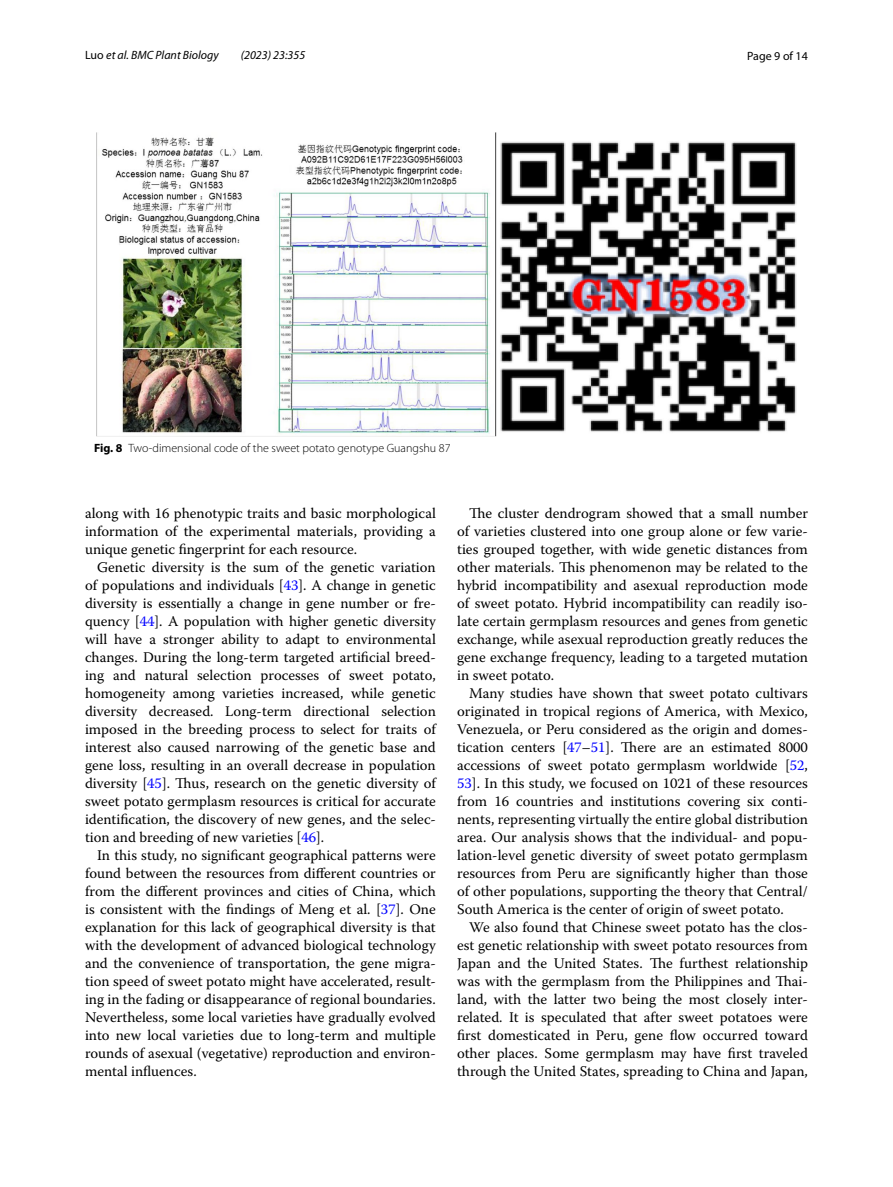
<style>
.page{position:relative;width:893px;height:1187px;background:#fff}
.page>*{position:absolute;margin:0;border:0;box-sizing:border-box;transform-origin:0 0}
.t1{font:14.7px/18px "Warnock Pro";color:#000;text-align:justify}
.t2{font:300 12px "Myriad Pro";color:#000}
.t3{font:italic 12px "Myriad Pro";color:#000}
.t4{font:12px "Myriad Pro";color:#000}
.s1{font-style:normal}
.s2{font-weight:700}
.s3{color:#00f}
</style>
<div class="page">
<img style="left:96px;top:133px;width:701px;height:303px">
<p class="t3" style="left:85px;top:48px;width:135px"><span class="s1">Luo</span> et al. BMC Plant Biology</p>
<p class="t3" style="left:241px;top:48px;width:66px">(2023) 23:355</p>
<p class="t4" style="left:747px;top:48px;width:62px">Page 9 of 14</p>
<p class="t2" style="left:94px;top:441px;width:358px"><span class="s2">Fig. 8</span> Two-dimensional code of the sweet potato genotype Guangshu 87</p>
<p class="t1" style="left:85px;top:503px;width:352px">along with 16 phenotypic traits and basic morphological information of the experimental materials, providing a unique genetic fingerprint for each resource.</p>
<p class="t1" style="left:85px;top:557px;width:352px;text-indent:12px">Genetic diversity is the sum of the genetic variation of populations and individuals [<span class="s3">43</span>]. A change in genetic diversity is essentially a change in gene number or fre&shy;quency [<span class="s3">44</span>]. A population with higher genetic diversity will have a stronger ability to adapt to environmental changes. During the long-term targeted artificial breed&shy;ing and natural selection processes of sweet potato, homogeneity among varieties increased, while genetic diversity decreased. Long-term directional selection imposed in the breeding process to select for traits of interest also caused narrowing of the genetic base and gene loss, resulting in an overall decrease in population diversity [<span class="s3">45</span>]. Thus, research on the genetic diversity of sweet potato germplasm resources is critical for accurate identification, the discovery of new genes, and the selec&shy;tion and breeding of new varieties [<span class="s3">46</span>].</p>
<p class="t1" style="left:85px;top:845px;width:352px;text-indent:12px">In this study, no significant geographical patterns were found between the resources from different countries or from the different provinces and cities of China, which is consistent with the findings of Meng et al. [<span class="s3">37</span>]. One explanation for this lack of geographical diversity is that with the development of advanced biological technology and the convenience of transportation, the gene migra&shy;tion speed of sweet potato might have accelerated, result&shy;ing in the fading or disappearance of regional boundaries.<br>Nevertheless, some local varieties have gradually evolved into new local varieties due to long-term and multiple rounds of asexual (vegetative) reproduction and environ&shy;mental influences.</p>
<p class="t1" style="left:457px;top:503px;width:352px;text-indent:12px">The cluster dendrogram showed that a small number of varieties clustered into one group alone or few varie&shy;ties grouped together, with wide genetic distances from other materials. This phenomenon may be related to the hybrid incompatibility and asexual reproduction mode of sweet potato. Hybrid incompatibility can readily iso&shy;late certain germplasm resources and genes from genetic exchange, while asexual reproduction greatly reduces the gene exchange frequency, leading to a targeted mutation in sweet potato.</p>
<p class="t1" style="left:457px;top:683px;width:352px;text-indent:12px">Many studies have shown that sweet potato cultivars originated in tropical regions of America, with Mexico, Venezuela, or Peru considered as the origin and domes&shy;tication centers [<span class="s3">47</span>–<span class="s3">51</span>]. There are an estimated 8000 accessions of sweet potato germplasm worldwide [<span class="s3">52</span>, <span class="s3">53</span>]. In this study, we focused on 1021 of these resources from 16 countries and institutions covering six conti&shy;nents, representing virtually the entire global distribution area. Our analysis shows that the individual- and popu&shy;lation-level genetic diversity of sweet potato germplasm resources from Peru are significantly higher than those of other populations, supporting the theory that Central/ South America is the center of origin of sweet potato.</p>
<p class="t1" style="left:457px;top:917px;width:352px;text-indent:12px">We also found that Chinese sweet potato has the clos&shy;est genetic relationship with sweet potato resources from Japan and the United States. The furthest relationship was with the germplasm from the Philippines and Thai&shy;land, with the latter two being the most closely inter&shy;related. It is speculated that after sweet potatoes were first domesticated in Peru, gene flow occurred toward other places. Some germplasm may have first traveled through the United States, spreading to China and Japan,</p>
</div>
